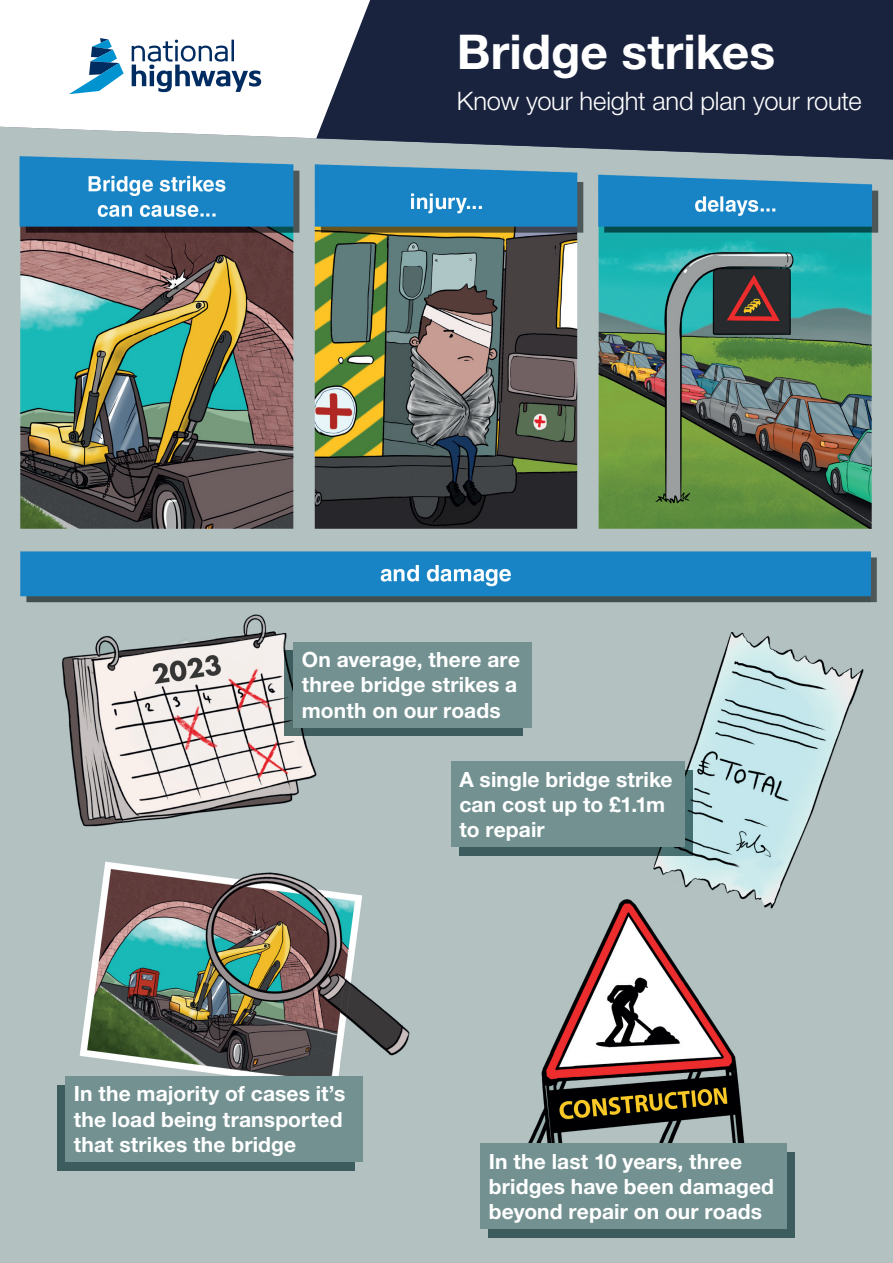
<style>
.page{position:relative;width:893px;height:1263px;background:#fff}
.page>*{position:absolute;margin:0;border:0;box-sizing:border-box;transform-origin:0 0}
.t1{font:700 48px "Helvetica Neue LT Pro";color:#fff}
.t2{font:300 25.5px "Helvetica Neue LT Pro";letter-spacing:-.01em;color:#fff}
.t3{font:700 21px/25.2px "Helvetica Neue LT Pro";letter-spacing:.005em;color:#fff}
</style>
<div class="page">
<img style="left:0;top:159px;width:893px;height:1104px">
<svg style="left:0;top:0;width:893px;height:159px;background:#2d384f"></svg>
<svg style="left:0;top:0;width:370px;height:138px"></svg>
<svg style="left:69px;top:38px;width:55px;height:56px"></svg>
<svg style="left:132px;top:40px;width:129px;height:52px"></svg>
<svg style="left:285px;top:651px;width:238px;height:85px;background:#446162"></svg>
<svg style="left:459px;top:770px;width:234px;height:85px;background:#3d5f60"></svg>
<svg style="left:57px;top:1085px;width:297px;height:85px;background:#416061"></svg>
<div style="left:489px;top:1152px;width:306px;height:85px;background:#3d5c5d"></div>
<div style="left:293px;top:642px;width:238px;height:85px;background:#739191"></div>
<div style="left:451px;top:762px;width:234px;height:85px;background:#739191"></div>
<div style="left:65px;top:1076px;width:298px;height:85px;background:#739191"></div>
<div style="left:480px;top:1144px;width:306px;height:85px;background:#739191"></div>
<p class="t1" style="left:457px;top:22px;width:320px">Bridge strikes</p>
<p class="t2" style="left:457px;top:85px;width:406px">Know your height and plan your route</p>
<p class="t3" style="left:302px;top:647px;width:220px">On average, there are</p>
<p class="t3" style="left:302px;top:672px;width:217px">three bridge strikes a</p>
<p class="t3" style="left:302px;top:697px;width:200px">month on our roads</p>
<p class="t3" style="left:74px;top:1081px;width:273px">In the majority of cases it’s the load being transported that strikes the bridge</p>
<p class="t3" style="left:459px;top:766px;width:215px">A single bridge strike</p>
<p class="t3" style="left:459px;top:791px;width:207px">can cost up to £1.1m</p>
<p class="t3" style="left:459px;top:816px;width:87px">to repair</p>
<p class="t3" style="left:489px;top:1148px;width:287px">In the last 10 years, three bridges have been damaged beyond repair on our roads</p>
</div>
